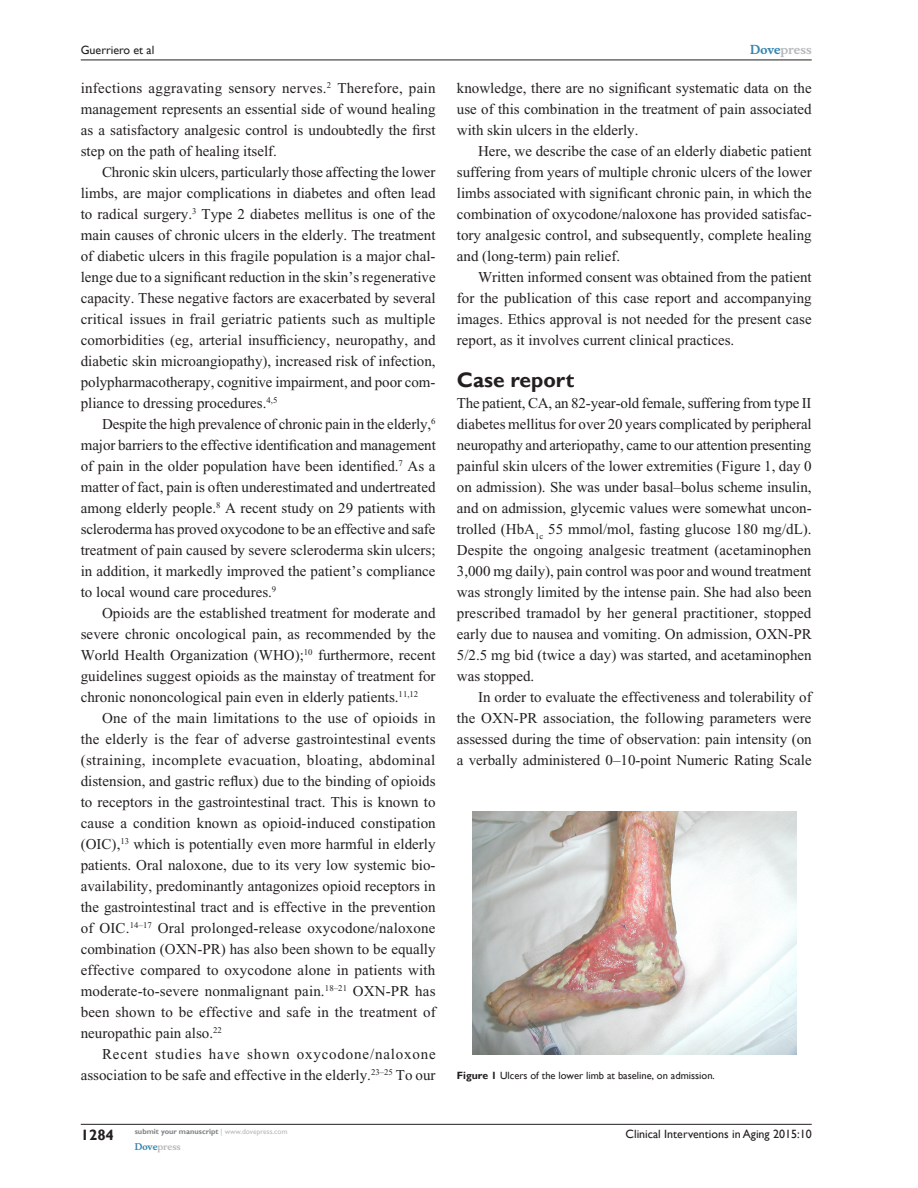
<style>
.page{position:relative;width:918px;height:1188px;background:#fff}
.page>*{position:absolute;margin:0;border:0;box-sizing:border-box;transform-origin:0 0}
.t1{font:700 21px "Gill Sans";color:#231f20}
.Tx{font:15px/21px "Times New Roman";color:#231f20;text-align:justify}
.TxF{font:15px/21px "Times New Roman";color:#231f20;text-align:justify}
.RunFolio-V{font:700 15px "Gill Sans";color:#231f20}
.RunF-V{font:12px "Gill Sans";color:#231f20}
.RunH-V{font:12px "Gill Sans";color:#231f20}
.RunH-Brand-V{font:700 12px "Musee";color:#b8b9bc}
.FigC{font:10.5px "Gill Sans";color:#231f20}
.RunF-Brand-V{font:700 9px "Musee";color:#b8b9bc}
.RunF-SubmityourMS-V{font:700 7.5px "Gill Sans";color:#808285}
.s1{color:#3485ae}
.s2{font-weight:700}
.s3{font-weight:400;color:#b8b9bc}
</style>
<div class="page">
<hr style="left:81px;top:1124px;width:731px;height:1px;background:#231f20">
<hr style="left:81px;top:60px;width:731px;height:1px;background:#231f20">
<img style="left:472px;top:811px;width:324px;height:243px">
<p class="RunH-V" style="left:81px;top:43px;width:75px">Guerriero et al</p>
<p class="Tx" style="left:81px;top:77px;width:356px">infections aggravating sensory nerves.<sup>2</sup> Therefore, pain management represents an essential side of wound healing as a satisfactory analgesic control is undoubtedly the first step on the path of healing itself.</p>
<p class="Tx" style="left:81px;top:161px;width:357px;text-indent:21px">Chronic skin ulcers, particularly those affecting the lower limbs, are major complications in diabetes and often lead to radical surgery.<sup>3</sup> Type 2 diabetes mellitus is one of the main causes of chronic ulcers in the elderly. The treatment of diabetic ulcers in this fragile population is a major chal&shy;lenge due to a significant reduction in the skin’s regenerative capacity. These negative factors are exacerbated by several critical issues in frail geriatric patients such as multiple comorbidities (eg, arterial insufficiency, neuropathy, and diabetic skin microangiopathy), increased risk of infection, polypharmacotherapy, cognitive impairment, and poor com&shy;pliance to dressing procedures.<sup>4,5</sup></p>
<p class="Tx" style="left:81px;top:413px;width:357px;text-indent:21px">Despite the high prevalence of chronic pain in the elderly,<sup>6 </sup>major barriers to the effective identification and management of pain in the older population have been identified.<sup>7</sup> As a matter of fact, pain is often underestimated and undertreated among elderly people.<sup>8</sup> A recent study on 29 patients with scleroderma has proved oxycodone to be an effective and safe treatment of pain caused by severe scleroderma skin ulcers; in addition, it markedly improved the patient’s compliance to local wound care procedures.<sup>9</sup></p>
<p class="Tx" style="left:81px;top:602px;width:357px;text-indent:21px">Opioids are the established treatment for moderate and severe chronic oncological pain, as recommended by the World Health Organization (WHO);<sup>10</sup> furthermore, recent guidelines suggest opioids as the mainstay of treatment for chronic nononcological pain even in elderly patients.<sup>11,12</sup></p>
<p class="Tx" style="left:81px;top:707px;width:357px;text-indent:21px">One of the main limitations to the use of opioids in the elderly is the fear of adverse gastrointestinal events (straining, incomplete evacuation, bloating, abdominal distension, and gastric reflux) due to the binding of opioids to receptors in the gastrointestinal tract. This is known to cause a condition known as opioid-induced constipation (OIC),<sup>13</sup> which is potentially even more harmful in elderly patients. Oral naloxone, due to its very low systemic bio&shy;availability, predominantly antagonizes opioid receptors in the gastrointestinal tract and is effective in the prevention of OIC.<sup>14–17</sup> Oral prolonged-release oxycodone/naloxone combination (OXN-PR) has also been shown to be equally effective compared to oxycodone alone in patients with moderate-to-severe nonmalignant pain.<sup>18–21</sup> OXN-PR has been shown to be effective and safe in the treatment of neuropathic pain also.<sup>22</sup></p>
<p class="Tx" style="left:81px;top:1043px;width:357px;text-align:right">Recent studies have shown oxycodone/naloxone association to be safe and effective in the elderly.<sup>23–25</sup> To our</p>
<p class="RunH-Brand-V" style="left:750px;top:43px;width:63px"><span class="s1">Dove</span>press</p>
<p class="Tx" style="left:457px;top:77px;width:356px">knowledge, there are no significant systematic data on the use of this combination in the treatment of pain associated with skin ulcers in the elderly.</p>
<p class="Tx" style="left:457px;top:140px;width:356px;text-indent:21px">Here, we describe the case of an elderly diabetic patient suffering from years of multiple chronic ulcers of the lower limbs associated with significant chronic pain, in which the combination of oxycodone/naloxone has provided satisfac&shy;tory analgesic control, and subsequently, complete healing and (long-term) pain relief.</p>
<p class="Tx" style="left:457px;top:266px;width:356px;text-indent:21px">Written informed consent was obtained from the patient for the publication of this case report and accompanying images. Ethics approval is not needed for the present case report, as it involves current clinical practices.</p>
<h1 class="t1" style="left:457px;top:367px;width:119px">Case report</h1>
<p class="TxF" style="left:457px;top:392px;width:356px">The patient, CA, an 82-year-old female, suffering from type II diabetes mellitus for over 20 years complicated by peripheral neuropathy and arteriopathy, came to our attention presenting painful skin ulcers of the lower extremities (Figure 1, day 0 on admission). She was under basal–bolus scheme insulin, and on admission, glycemic values were somewhat uncon&shy;trolled (HbA<sub>1c</sub> 55 mmol/mol, fasting glucose 180 mg/dL).<br>Despite the ongoing analgesic treatment (acetaminophen 3,000 mg daily), pain control was poor and wound treatment was strongly limited by the intense pain. She had also been prescribed tramadol by her general practitioner, stopped early due to nausea and vomiting. On admission, OXN-PR 5/2.5 mg bid (twice a day) was started, and acetaminophen was stopped.</p>
<p class="Tx" style="left:457px;top:686px;width:356px;text-indent:21px">In order to evaluate the effectiveness and tolerability of the OXN-PR association, the following parameters were assessed during the time of observation: pain intensity (on a verbally administered 0–10-point Numeric Rating Scale</p>
<p class="FigC" style="left:457px;top:1070px;width:259px"><span class="s2">Figure 1</span> Ulcers of the lower limb at baseline, on admission.</p>
<p class="RunFolio-V" style="left:81px;top:1126px;width:35px">1284</p>
<p class="RunF-SubmityourMS-V" style="left:135px;top:1127px;width:154px">submit your manuscript <span class="s3">| www.dovepress.com</span></p>
<p class="RunF-Brand-V" style="left:135px;top:1141px;width:48px"><span class="s1">Dove</span>press</p>
<p class="RunF-V" style="left:626px;top:1127px;width:188px">Clinical Interventions in Aging 2015:10</p>
</div>
